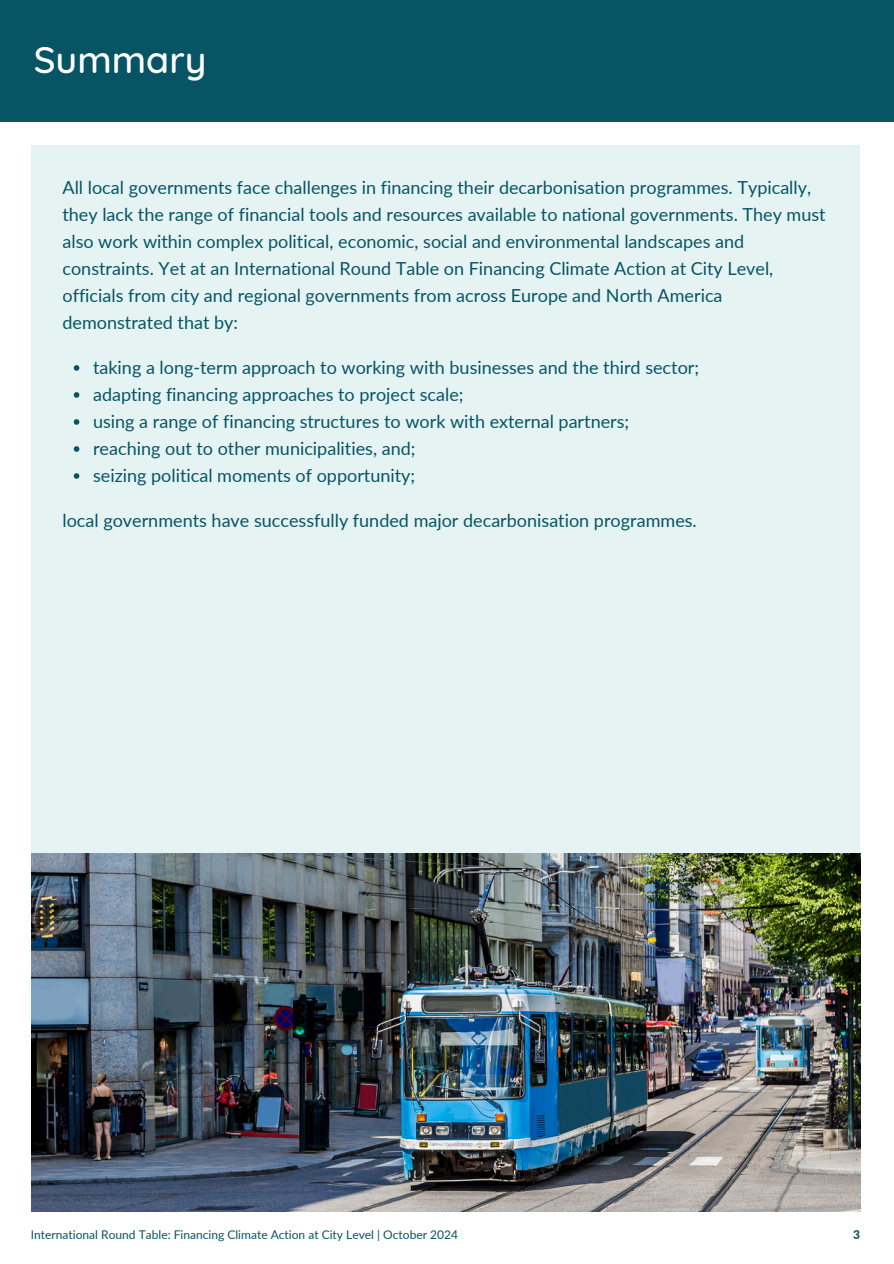
<style>
.page{position:relative;width:894px;height:1264px;background:#fff}
.page>*{position:absolute;margin:0;border:0;box-sizing:border-box;transform-origin:0 0}
.t1{font:500 37.5px "Quicksand";color:#fff}
.t2{font:18px/27px "Lato";color:#075465}
.t3{font:12px "Lato";color:#075465}
.t4{font:800 12px "Lato";color:#075465}
</style>
<div class="page">
<div style="left:31px;top:145px;width:828px;height:1066px;background:#e5f4f3"></div>
<div style="left:0;top:112px;width:893px;height:9px;background:#075465"></div>
<div style="left:0;top:0;width:893px;height:112px;background:#075465"></div>
<svg style="left:74px;top:365px;width:5px;height:6px"></svg>
<svg style="left:74px;top:392px;width:5px;height:6px"></svg>
<svg style="left:74px;top:419px;width:5px;height:6px"></svg>
<svg style="left:74px;top:446px;width:5px;height:6px"></svg>
<svg style="left:74px;top:473px;width:5px;height:6px"></svg>
<img style="left:32px;top:853px;width:828px;height:357px">
<p class="t1" style="left:34px;top:35px;width:174px">Summary</p>
<h2 class="t2" style="left:62px;top:173px;width:764px">All local governments face challenges in financing their decarbonisation programmes. Typically, they lack the range of financial tools and resources available to national governments. They must also work within complex political, economic, social and environmental landscapes and constraints. Yet at an International Round Table on Financing Climate Action at City Level, officials from city and regional governments from across Europe and North America demonstrated that by:</h2>
<p class="t2" style="left:93px;top:353px;width:607px">taking a long-term approach to working with businesses and the third sector;</p>
<p class="t2" style="left:93px;top:380px;width:372px">adapting financing approaches to project scale;</p>
<p class="t2" style="left:93px;top:407px;width:537px">using a range of financing structures to work with external partners;</p>
<p class="t2" style="left:93px;top:434px;width:324px">reaching out to other municipalities, and;</p>
<p class="t2" style="left:93px;top:461px;width:323px">seizing political moments of opportunity;</p>
<h1 class="t2" style="left:62px;top:507px;width:635px">local governments have successfully funded major decarbonisation programmes.</h1>
<p class="t3" style="left:31px;top:1227px;width:428px">International Round Table: Financing Climate Action at City Level | October 2024</p>
<p class="t4" style="left:853px;top:1227px;width:8px">3</p>
</div>
